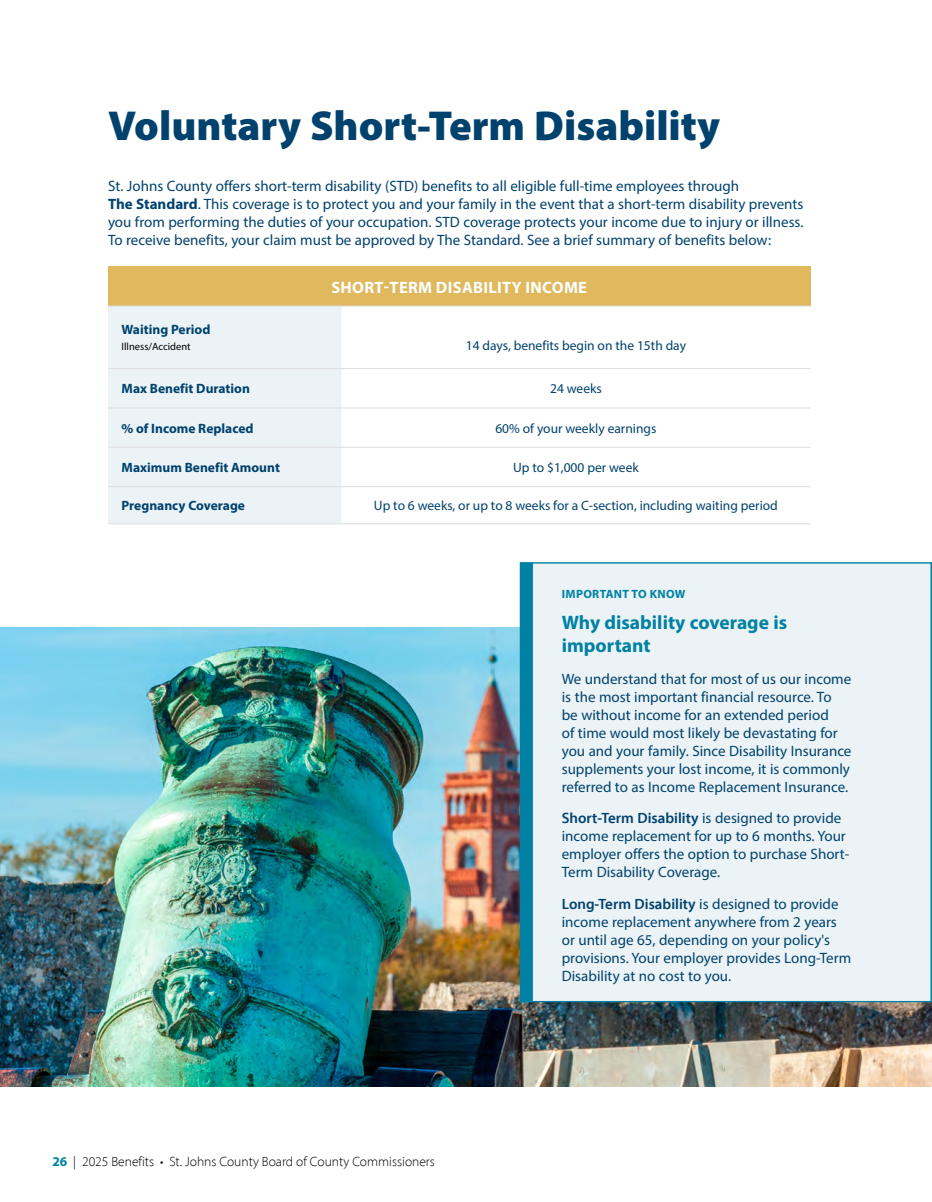
<style>
.page{position:relative;width:932px;height:1202px;background:#fff}
.page>*{position:absolute;margin:0;border:0;box-sizing:border-box;transform-origin:0 0}
.t1{font:900 42px "Myriad Pro";color:#00426e}
.t2{font:700 19.5px/23.4px "Myriad Pro";color:#0081a3}
.t3{font:700 16.5px "Myriad Pro";letter-spacing:.02em;color:#fff}
.t4{font:15px/18px "Myriad Pro";color:#00426e}
.t5{font:13.5px "Myriad Pro";color:#00426e}
.t6{font:700 13.5px "Myriad Pro";color:#00426e}
.t7{font:300 13.5px "Myriad Pro";color:#000}
.t8{font:700 12px "Myriad Pro";letter-spacing:.025em;color:#0081a3}
.t9{font:10.5px "Myriad Pro";color:#000}
.s1{font-weight:700}
.s2{font-weight:700;color:#0081a3}
.s3{font-weight:600}
</style>
<div class="page">
<img style="left:0;top:627px;width:931px;height:459px">
<div style="left:108px;top:267px;width:702px;height:39px;background:#e0b85d"></div>
<div style="left:108px;top:307px;width:233px;height:216px;background:#ebf3f6"></div>
<hr style="left:108px;top:306px;width:233px;height:1px;background:#dcdcde">
<hr style="left:341px;top:306px;width:469px;height:1px;background:#dcdcde">
<hr style="left:108px;top:368px;width:233px;height:1px;background:#dcdcde">
<hr style="left:341px;top:368px;width:469px;height:1px;background:#dcdcde">
<hr style="left:108px;top:407px;width:233px;height:1px;background:#dcdcde">
<hr style="left:341px;top:407px;width:469px;height:1px;background:#dcdcde">
<hr style="left:108px;top:447px;width:233px;height:1px;background:#dcdcde">
<hr style="left:341px;top:447px;width:469px;height:1px;background:#dcdcde">
<hr style="left:108px;top:486px;width:233px;height:1px;background:#dcdcde">
<hr style="left:341px;top:486px;width:469px;height:1px;background:#dcdcde">
<hr style="left:108px;top:523px;width:233px;height:1px;background:#dcdcde">
<hr style="left:341px;top:523px;width:469px;height:1px;background:#dcdcde">
<svg style="left:506px;top:562px;width:426px;height:441px;background:#ddeaee"></svg>
<h1 class="t1" style="left:108px;top:97px;width:613px">Voluntary Short-Term Disability</h1>
<p class="t4" style="left:108px;top:177px;width:697px">St. Johns County offers short-term disability (STD) benefits to all eligible full-time employees through<br><span class="s1">The Standard</span>. This coverage is to protect you and your family in the event that a short-term disability prevents you from performing the duties of your occupation. STD coverage protects your income due to injury or illness.<br>To receive benefits, your claim must be approved by The Standard. See a brief summary of benefits below:</p>
<p class="t3" style="left:331px;top:276px;width:257px">SHORT-TERM DISABILITY INCOME</p>
<p class="t6" style="left:122px;top:321px;width:90px">Waiting Period</p>
<p class="t9" style="left:122px;top:340px;width:71px">Illness/Accident</p>
<p class="t5" style="left:466px;top:337px;width:222px">14 days, benefits begin on the 15th day</p>
<p class="t6" style="left:122px;top:380px;width:130px">Max Benefit Duration</p>
<p class="t5" style="left:550px;top:380px;width:53px">24 weeks</p>
<p class="t6" style="left:122px;top:419px;width:133px">% of Income Replaced</p>
<p class="t5" style="left:495px;top:420px;width:163px">60% of your weekly earnings</p>
<p class="t6" style="left:122px;top:458px;width:160px">Maximum Benefit Amount</p>
<p class="t5" style="left:513px;top:459px;width:127px">Up to $1,000 per week</p>
<p class="t6" style="left:122px;top:497px;width:125px">Pregnancy Coverage</p>
<p class="t5" style="left:374px;top:497px;width:405px">Up to 6 weeks, or up to 8 weeks for a C-section, including waiting period</p>
<p class="t7" style="left:52px;top:1153px;width:384px"><span class="s2">26</span> | 2025 Benefits • St. Johns County Board of County Commissioners</p>
<p class="t8" style="left:562px;top:586px;width:125px">IMPORTANT TO KNOW</p>
<h2 class="t2" style="left:561px;top:609px;width:227px">Why disability coverage is important</h2>
<p class="t4" style="left:561px;top:669px;width:291px">We understand that for most of us our income is the most important financial resource. To<br>be without income for an extended period<br>of time would most likely be devastating for you and your family. Since Disability Insurance supplements your lost income, it is commonly referred to as Income Replacement Insurance.</p>
<p class="t4" style="left:561px;top:809px;width:289px"><span class="s3">Short-Term Disability</span> is designed to provide income replacement for up to 6 months. Your employer offers the option to purchase Short-Term Disability Coverage.</p>
<p class="t4" style="left:561px;top:894px;width:291px"><span class="s3">Long-Term Disability</span> is designed to provide income replacement anywhere from 2 years or until age 65, depending on your policy's provisions. Your employer provides Long-Term Disability at no cost to you.</p>
</div>
